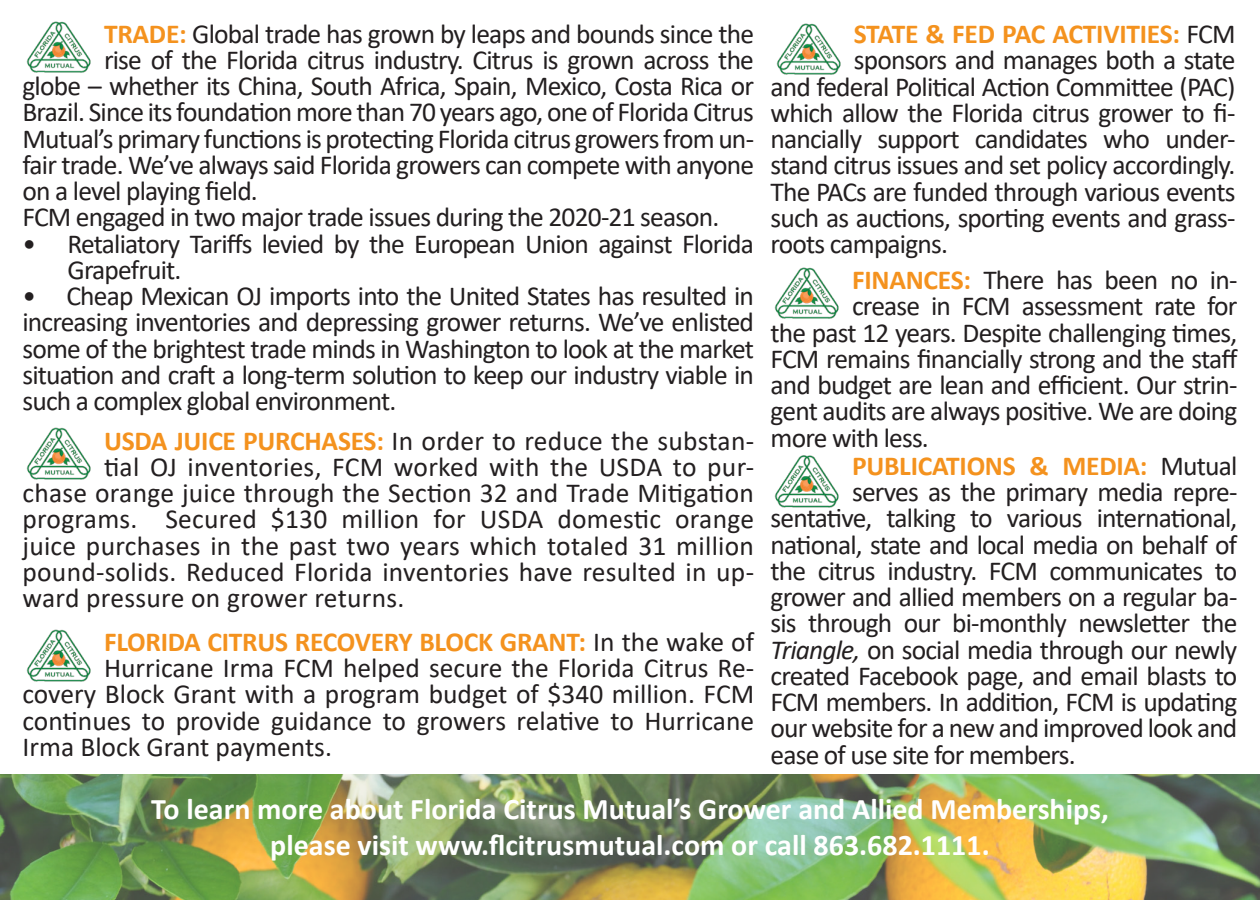
<style>
.page{position:relative;width:1260px;height:900px;background:#fff}
.page>*{position:absolute;margin:0;border:0;box-sizing:border-box;transform-origin:0 0}
.t1{font:700 30px "Calibri";color:#fff}
.t2{font:27.5px/26.2px "Calibri";letter-spacing:-.03em;color:#231f20}
.t3{font:27.5px "Calibri";letter-spacing:.01em;color:#231f20}
.t4{font:27.5px "Calibri";color:#231f20}
.t5{font:700 27.5px "Calibri";letter-spacing:-.01em;color:#f4921e}
.s1{font-weight:700;color:#f4921e}
.s2{font-weight:400;color:#231f20}
.s3{font-style:italic}
</style>
<div class="page">
<img style="left:26px;top:21px;width:65px;height:52px">
<img style="left:776px;top:23px;width:65px;height:52px">
<img style="left:774px;top:455px;width:65px;height:53px">
<img style="left:26px;top:629px;width:65px;height:53px">
<img style="left:26px;top:427px;width:65px;height:53px">
<img style="left:0;top:774px;width:1260px;height:126px">
<img style="left:774px;top:267px;width:65px;height:52px">
<p class="t2" style="left:104px;top:20px;width:652px"><span class="s1">TRADE:</span> Global trade has grown by leaps and bounds since the</p>
<p class="t2" style="left:104px;top:46px;width:651px">rise of the Florida citrus industry. Citrus is grown across the</p>
<p class="t2" style="left:22px;top:72px;width:733px">globe – whether its China, South Africa, Spain, Mexico, Costa Rica or</p>
<p class="t2" style="left:22px;top:98px;width:733px">Brazil. Since its foundation more than 70 years ago, one of Florida Citrus</p>
<p class="t2" style="left:22px;top:125px;width:733px">Mutual’s primary functions is protecting Florida citrus growers from un-</p>
<p class="t2" style="left:22px;top:151px;width:733px">fair trade. We’ve always said Florida growers can compete with anyone</p>
<p class="t2" style="left:22px;top:177px;width:237px">on a level playing field.</p>
<p class="t2" style="left:22px;top:203px;width:698px">FCM engaged in two major trade issues during the 2020-21 season.</p>
<p class="t2" style="left:68px;top:230px;width:688px;text-indent:-45px">• Retaliatory Tariffs levied by the European Union against Florida<br>Grapefruit.</p>
<p class="t2" style="left:22px;top:282px;width:733px;text-align:justify">• Cheap Mexican OJ imports into the United States has resulted in increasing inventories and depressing grower returns. We’ve enlisted some of the brightest trade minds in Washington to look at the market situation and craft a long-term solution to keep our industry viable in such a complex global environment.</p>
<p class="t5" style="left:854px;top:15px;width:383px">STATE &amp; FED PAC ACTIVITIES: <span class="s2">FCM</span></p>
<p class="t2" style="left:854px;top:46px;width:383px">sponsors and manages both a state</p>
<p class="t2" style="left:771px;top:73px;width:466px">and federal Political Action Committee (PAC)</p>
<p class="t2" style="left:771px;top:99px;width:466px">which allow the Florida citrus grower to fi-</p>
<p class="t2" style="left:771px;top:125px;width:466px">nancially support candidates who under-</p>
<p class="t2" style="left:771px;top:151px;width:466px">stand citrus issues and set policy accordingly.</p>
<p class="t2" style="left:771px;top:178px;width:466px">The PACs are funded through various events</p>
<p class="t2" style="left:771px;top:204px;width:466px">such as auctions, sporting events and grass-</p>
<p class="t2" style="left:771px;top:230px;width:179px">roots campaigns.</p>
<p class="t2" style="left:852px;top:266px;width:387px"><span class="s1">FINANCES:</span> There has been no in-</p>
<p class="t2" style="left:852px;top:293px;width:387px">crease in FCM assessment rate for</p>
<p class="t2" style="left:771px;top:319px;width:468px">the past 12 years. Despite challenging times,</p>
<p class="t2" style="left:771px;top:345px;width:469px">FCM remains financially strong and the staff</p>
<p class="t2" style="left:771px;top:371px;width:468px">and budget are lean and efficient. Our strin-</p>
<p class="t2" style="left:771px;top:398px;width:468px">gent audits are always positive. We are doing</p>
<p class="t2" style="left:771px;top:424px;width:160px">more with less.</p>
<p class="t5" style="left:852px;top:446px;width:387px">PUBLICATIONS &amp; MEDIA: <span class="s2">Mutual</span></p>
<p class="t2" style="left:852px;top:478px;width:387px">serves as the primary media repre-</p>
<p class="t2" style="left:771px;top:505px;width:468px">sentative, talking to various international,</p>
<p class="t2" style="left:771px;top:531px;width:468px">national, state and local media on behalf of</p>
<p class="t2" style="left:771px;top:557px;width:468px">the citrus industry. FCM communicates to</p>
<p class="t2" style="left:771px;top:583px;width:468px">grower and allied members on a regular ba-</p>
<p class="t2" style="left:771px;top:610px;width:468px">sis through our bi-monthly newsletter the</p>
<p class="t2" style="left:771px;top:636px;width:468px"><span class="s3">Triangle,</span> on social media through our newly</p>
<p class="t2" style="left:771px;top:662px;width:468px">created Facebook page, and email blasts to</p>
<p class="t2" style="left:771px;top:688px;width:468px">FCM members. In addition, FCM is updating</p>
<p class="t2" style="left:771px;top:715px;width:468px">our website for a new and improved look and</p>
<p class="t2" style="left:771px;top:741px;width:307px">ease of use site for members.</p>
<p class="t3" style="left:104px;top:421px;width:652px"><span class="s1">USDA JUICE PURCHASES:</span> In order to reduce the substan-</p>
<p class="t3" style="left:104px;top:448px;width:652px">tial OJ inventories, FCM worked with the USDA to pur-</p>
<p class="t3" style="left:22px;top:474px;width:733px">chase orange juice through the Section 32 and Trade Mitigation</p>
<p class="t3" style="left:22px;top:500px;width:733px">programs. Secured $130 million for USDA domestic orange</p>
<p class="t3" style="left:22px;top:526px;width:733px">juice purchases in the past two years which totaled 31 million</p>
<p class="t3" style="left:22px;top:553px;width:733px">pound-solids. Reduced Florida inventories have resulted in up-</p>
<p class="t3" style="left:22px;top:579px;width:384px">ward pressure on grower returns.</p>
<p class="t5" style="left:104px;top:622px;width:652px">FLORIDA CITRUS RECOVERY BLOCK GRANT: <span class="s2">In the wake of</span></p>
<p class="t4" style="left:104px;top:649px;width:652px">Hurricane Irma FCM helped secure the Florida Citrus Re-</p>
<p class="t4" style="left:22px;top:675px;width:733px">covery Block Grant with a program budget of $340 million. FCM</p>
<p class="t4" style="left:22px;top:701px;width:733px">continues to provide guidance to growers relative to Hurricane</p>
<p class="t4" style="left:22px;top:728px;width:311px">Irma Block Grant payments.</p>
<p class="t1" style="left:151px;top:788px;width:959px">To learn more about Florida Citrus Mutual’s Grower and Allied Memberships,</p>
<p class="t1" style="left:270px;top:824px;width:721px">please visit www.flcitrusmutual.com or call 863.682.1111.</p>
</div>
